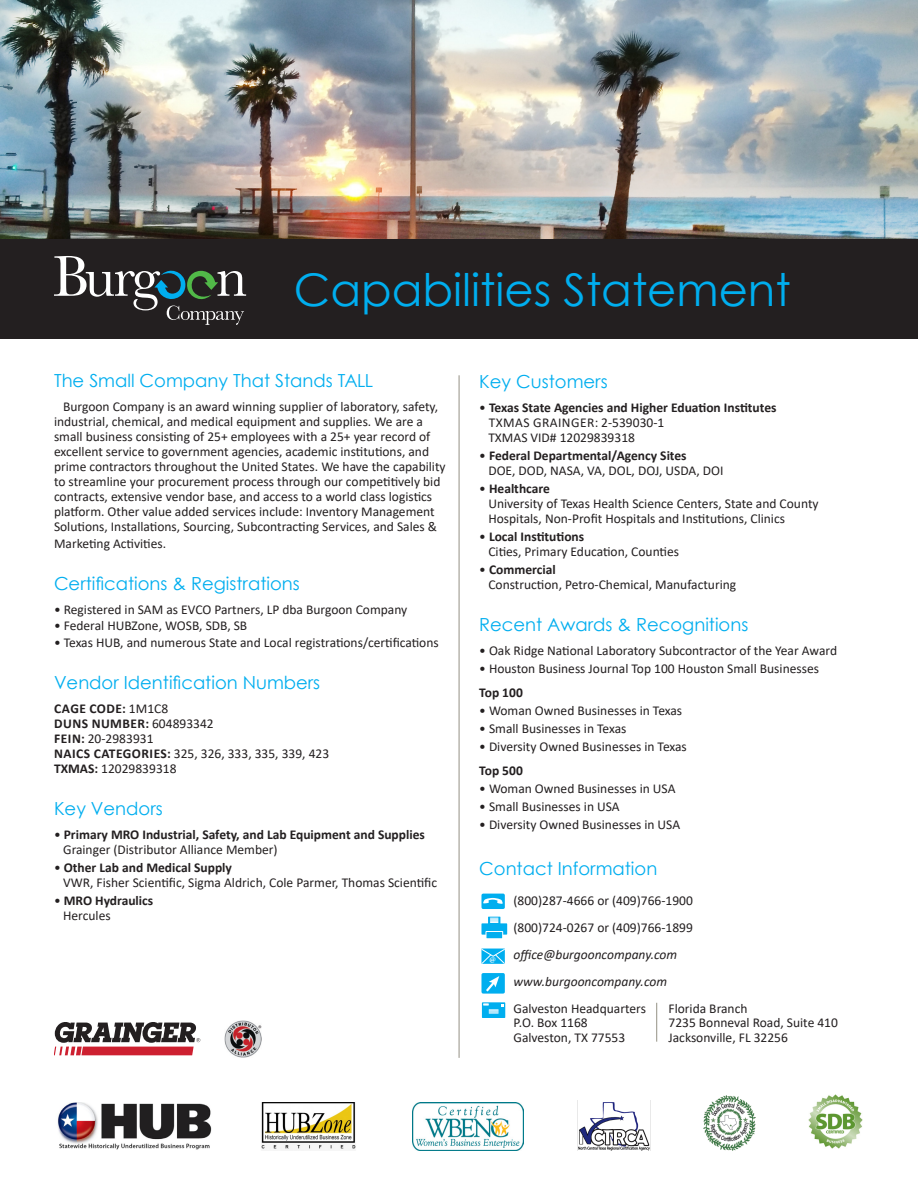
<style>
.page{position:relative;width:918px;height:1188px;background:#fff}
.page>*{position:absolute;margin:0;border:0;box-sizing:border-box;transform-origin:0 0}
.t1{font:45px "Century Gothic";color:#00aeef}
.t2{font:18px "Century Gothic";color:#00aeef}
.t3{font:13.5px/15px "Calibri";color:#231f20}
.t4{font:700 13.5px "Calibri";color:#231f20}
.t5{font:italic 13.5px "Calibri";color:#231f20}
.t6{font:700 13.5px "Calibri";letter-spacing:.035em;color:#231f20}
.t7{font:13.5px "Calibri";letter-spacing:.035em;color:#231f20}
.t8{font:700 8.4px "Minion Pro";color:#fff}
.s1{font-weight:400}
.s2{font-weight:700}
</style>
<div class="page">
<img style="left:0;top:0;width:918px;height:240px">
<div style="left:0;top:240px;width:918px;height:99px;background:#231f20"></div>
<img style="left:57px;top:1102px;width:154px;height:48px">
<img style="left:412px;top:1102px;width:112px;height:49px">
<img style="left:261px;top:1102px;width:95px;height:48px">
<img style="left:703px;top:1096px;width:53px;height:55px">
<img style="left:808px;top:1094px;width:55px;height:55px">
<img style="left:578px;top:1102px;width:72px;height:49px">
<hr style="left:459px;top:375px;width:1px;height:683px;background:#949185">
<svg style="left:54px;top:1022px;width:146px;height:33px"></svg>
<img style="left:224px;top:1021px;width:37px;height:37px">
<svg style="left:54px;top:256px;width:192px;height:69px"></svg>
<svg style="left:488px;top:917px;width:12px;height:9px"></svg>
<div style="left:481px;top:923px;width:26px;height:12px;background:#00aeef"></div>
<div style="left:486px;top:931px;width:17px;height:8px;background:#00aeef"></div>
<div style="left:486px;top:931px;width:17px;height:8px;border:1px solid #fff"></div>
<svg style="left:490px;top:918px;width:8px;height:5px"></svg>
<div style="left:481px;top:894px;width:24px;height:15px;background:#00aeef;border-radius:2px"></div>
<svg style="left:483px;top:898px;width:20px;height:6px"></svg>
<svg style="left:481px;top:948px;width:24px;height:16px"></svg>
<div style="left:481px;top:973px;width:24px;height:21px;background:#00aeef;border-radius:2px"></div>
<svg style="left:486px;top:976px;width:13px;height:16px"></svg>
<div style="left:482px;top:1002px;width:23px;height:16px;background:#00aeef"></div>
<svg style="left:483px;top:1004px;width:20px;height:10px"></svg>
<hr style="left:656px;top:1003px;width:1px;height:39px;background:#949185">
<p class="t1" style="left:294px;top:258px;width:498px">Capabilities Statement</p>
<p class="t2" style="left:54px;top:368px;width:321px">The Small Company That Stands TALL</p>
<p class="t3" style="left:63px;top:399px;width:376px">Burgoon Company is an award winning supplier of laboratory, safety,</p>
<p class="t3" style="left:54px;top:414px;width:393px">industrial, chemical, and medical equipment and supplies. We are a small business consisting of 25+ employees with a 25+ year record of excellent service to government agencies, academic institutions, and prime contractors throughout the United States. We have the capability to streamline your procurement process through our competitively bid contracts, extensive vendor base, and access to a world class logistics platform. Other value added services include: Inventory Management Solutions, Installations, Sourcing, Subcontracting Services, and Sales &amp;</p>
<p class="t3" style="left:54px;top:535px;width:114px">Marketing Activities.</p>
<p class="t2" style="left:54px;top:571px;width:247px">Certifications &amp; Registrations</p>
<p class="t3" style="left:54px;top:601px;width:355px">• Registered in SAM as EVCO Partners, LP dba Burgoon Company</p>
<p class="t3" style="left:54px;top:618px;width:195px">• Federal HUBZone, WOSB, SDB, SB</p>
<p class="t3" style="left:54px;top:634px;width:386px">• Texas HUB, and numerous State and Local registrations/certifications</p>
<p class="t2" style="left:54px;top:670px;width:268px">Vendor Identification Numbers</p>
<p class="t6" style="left:54px;top:699px;width:115px">CAGE CODE: <span class="s1">1M1C8</span></p>
<p class="t6" style="left:54px;top:714px;width:161px">DUNS NUMBER: <span class="s1">604893342</span></p>
<p class="t3" style="left:54px;top:730px;width:101px"><span class="s2">FEIN:</span> 20-2983931</p>
<p class="t3" style="left:54px;top:745px;width:276px"><span class="s2">NAICS CATEGORIES:</span> 325, 326, 333, 335, 339, 423</p>
<p class="t3" style="left:54px;top:760px;width:124px"><span class="s2">TXMAS:</span> 12029839318</p>
<p class="t2" style="left:54px;top:796px;width:110px">Key Vendors</p>
<p class="t4" style="left:54px;top:825px;width:372px"><span class="s1">•</span> Primary MRO Industrial, Safety, and Lab Equipment and Supplies</p>
<p class="t3" style="left:63px;top:841px;width:216px">Grainger (Distributor Alliance Member)</p>
<p class="t4" style="left:54px;top:858px;width:179px"><span class="s1">•</span> Other Lab and Medical Supply</p>
<p class="t3" style="left:63px;top:874px;width:375px">VWR, Fisher Scientific, Sigma Aldrich, Cole Parmer, Thomas Scientific</p>
<p class="t4" style="left:54px;top:891px;width:101px"><span class="s1">•</span> MRO Hydraulics</p>
<p class="t3" style="left:63px;top:907px;width:49px">Hercules</p>
<p class="t2" style="left:479px;top:369px;width:130px">Key Customers</p>
<p class="t4" style="left:479px;top:398px;width:299px"><span class="s1">•</span> Texas State Agencies and Higher Eduation Institutes</p>
<p class="t7" style="left:489px;top:413px;width:177px">TXMAS GRAINGER: 2-539030-1</p>
<p class="t3" style="left:488px;top:429px;width:148px">TXMAS VID# 12029839318</p>
<p class="t4" style="left:479px;top:446px;width:209px"><span class="s1">•</span> Federal Departmental/Agency Sites</p>
<p class="t3" style="left:488px;top:462px;width:237px">DOE, DOD, NASA, VA, DOL, DOJ, USDA, DOI</p>
<p class="t4" style="left:479px;top:479px;width:72px"><span class="s1">•</span> Healthcare</p>
<p class="t3" style="left:488px;top:495px;width:332px">University of Texas Health Science Centers, State and County</p>
<p class="t3" style="left:488px;top:510px;width:298px">Hospitals, Non-Profit Hospitals and Institutions, Clinics</p>
<p class="t4" style="left:479px;top:527px;width:107px"><span class="s1">•</span> Local Institutions</p>
<p class="t3" style="left:488px;top:543px;width:192px">Cities, Primary Education, Counties</p>
<p class="t4" style="left:479px;top:560px;width:78px"><span class="s1">•</span> Commercial</p>
<p class="t3" style="left:488px;top:576px;width:249px">Construction, Petro-Chemical, Manufacturing</p>
<p class="t2" style="left:479px;top:612px;width:271px">Recent Awards &amp; Recognitions</p>
<p class="t3" style="left:479px;top:642px;width:359px">• Oak Ridge National Laboratory Subcontractor of the Year Award</p>
<p class="t3" style="left:479px;top:660px;width:341px">• Houston Business Journal Top 100 Houston Small Businesses</p>
<p class="t4" style="left:479px;top:683px;width:45px">Top 100</p>
<p class="t3" style="left:479px;top:702px;width:204px">• Woman Owned Businesses in Texas</p>
<p class="t3" style="left:479px;top:720px;width:149px">• Small Businesses in Texas</p>
<p class="t3" style="left:479px;top:738px;width:209px">• Diversity Owned Businesses in Texas</p>
<p class="t4" style="left:479px;top:761px;width:45px">Top 500</p>
<p class="t3" style="left:479px;top:780px;width:198px">• Woman Owned Businesses in USA</p>
<p class="t3" style="left:479px;top:798px;width:142px">• Small Businesses in USA</p>
<p class="t3" style="left:479px;top:816px;width:203px">• Diversity Owned Businesses in USA</p>
<p class="t2" style="left:479px;top:856px;width:180px">Contact Information</p>
<p class="t3" style="left:514px;top:893px;width:181px">(800)287-4666 or (409)766-1900</p>
<p class="t3" style="left:514px;top:920px;width:181px">(800)724-0267 or (409)766-1899</p>
<p class="t5" style="left:514px;top:945px;width:165px">office@burgooncompany.com</p>
<p class="t5" style="left:514px;top:972px;width:155px">www.burgooncompany.com</p>
<p class="t3" style="left:514px;top:1000px;width:134px">Galveston Headquarters</p>
<p class="t3" style="left:514px;top:1015px;width:76px">P.O. Box 1168</p>
<p class="t3" style="left:514px;top:1029px;width:113px">Galveston, TX 77553</p>
<p class="t8" style="left:490px;top:953px;width:8px">@</p>
<p class="t3" style="left:669px;top:1001px;width:80px">Florida Branch</p>
<p class="t3" style="left:669px;top:1015px;width:171px">7235 Bonneval Road, Suite 410</p>
<p class="t3" style="left:669px;top:1030px;width:121px">Jacksonville, FL 32256</p>
</div>
